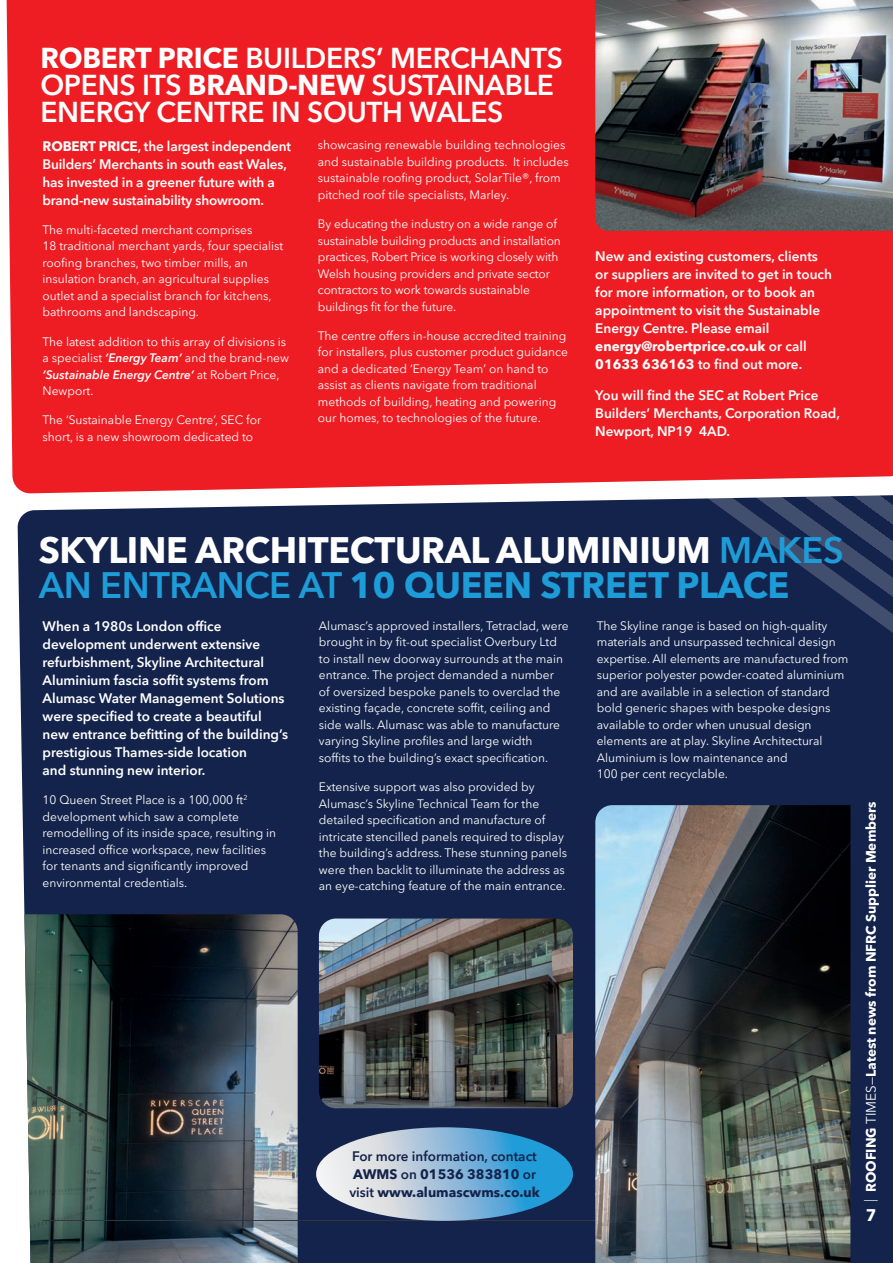
<style>
.page{position:relative;width:893px;height:1263px;background:#fff}
.page>*{position:absolute;margin:0;border:0;box-sizing:border-box;transform-origin:0 0}
.t1{font:700 36px/34.5px "Avenir Next W1 G";letter-spacing:-.01em;color:#fff}
.t2{font:600 28.2px/27px "Avenir Next W1 G";letter-spacing:-.01em;color:#fff}
.t3{font:700 16.5px "Avenir Next W1 G";color:#fff}
.t4{font:600 13.5px/18px "Avenir Next W1 G";color:#fff}
.t5{font:600 13.5px/18px "Avenir Next W1 G";color:#14234b}
.t6{font:700 13.5px "Avenir Next W1 G";color:#fff}
.t7{font:12px/16.5px "Avenir Next W1 G";color:#fff}
.s1{font-weight:700}
.s2{font-weight:600;font-style:italic}
.s3{font-weight:600;color:#1d9cd8}
.s4{color:#1d9cd8}
.s5{font-weight:300}
.s6{font-weight:400}
</style>
<div class="page">
<div style="left:18px;top:499px;width:875px;height:764px;background:#14234b"></div>
<img style="left:24px;top:914px;width:274px;height:349px">
<hr style="left:43px;top:1220px;width:807px;height:1px;background:#323640">
<div style="left:6px;top:0;width:887px;height:493px;background:#ee1d23"></div>
<img style="left:595px;top:805px;width:255px;height:458px">
<img style="left:319px;top:918px;width:254px;height:190px">
<div style="left:639px;top:648px;width:254px;height:27px;background:#14234b"></div>
<svg style="left:639px;top:489px;width:254px;height:159px;background:#29365b"></svg>
<svg style="left:316px;top:1127px;width:257px;height:94px;background:#759dbd"></svg>
<img style="left:595px;top:0;width:298px;height:231px">
<h2 class="t2" style="left:40px;top:42px;width:524px"><span class="s1">ROBERT PRICE</span> BUILDERS’ MERCHANTS<br>OPENS ITS <span class="s1">BRAND-NEW</span> SUSTAINABLE<br>ENERGY CENTRE IN SOUTH WALES</h2>
<p class="t7" style="left:318px;top:136px;width:252px">showcasing renewable building technologies and sustainable building products. It includes sustainable roofing product, SolarTile®, from pitched roof tile specialists, Marley.</p>
<p class="t7" style="left:318px;top:215px;width:244px">By educating the industry on a wide range of sustainable building products and installation practices, Robert Price is working closely with Welsh housing providers and private sector contractors to work towards sustainable buildings fit for the future.</p>
<p class="t7" style="left:318px;top:326px;width:252px">The centre offers in-house accredited training for installers, plus customer product guidance and a dedicated ‘Energy Team’ on hand to assist as clients navigate from traditional methods of building, heating and powering our homes, to technologies of the future.</p>
<p class="t4" style="left:43px;top:136px;width:250px"><span class="s1">ROBERT PRICE</span>, the largest independent Builders’ Merchants in south east Wales, has invested in a greener future with a brand-new sustainability showroom.</p>
<p class="t7" style="left:43px;top:220px;width:242px">The multi-faceted merchant comprises<br>18 traditional merchant yards, four specialist roofing branches, two timber mills, an insulation branch, an agricultural supplies outlet and a specialist branch for kitchens, bathrooms and landscaping.</p>
<p class="t7" style="left:43px;top:332px;width:248px">The latest addition to this array of divisions is a specialist <span class="s2">‘Energy Team’</span> and the brand-new <span class="s2">‘Sustainable Energy Centre’</span> at Robert Price, Newport.</p>
<p class="t7" style="left:43px;top:411px;width:220px">The ‘Sustainable Energy Centre’, SEC for short, is a new showroom dedicated to</p>
<p class="t4" style="left:595px;top:246px;width:238px">New and existing customers, clients or suppliers are invited to get in touch for more information, or to book an appointment to visit the Sustainable Energy Centre. Please email <span class="s1">energy@robertprice.co.uk</span> or call <span class="s1">01633 636163</span> to find out more.</p>
<p class="t4" style="left:595px;top:385px;width:246px">You will find the SEC at Robert Price<br>Builders’ Merchants, Corporation Road,<br>Newport, NP19 4AD.</p>
<h1 class="t1" style="left:39px;top:530px;width:807px">SKYLINE ARCHITECTURAL ALUMINIUM <span class="s3">MAKES<br>AN ENTRANCE AT</span> <span class="s4">10 QUEEN STREET PLACE</span></h1>
<p class="t4" style="left:43px;top:616px;width:247px">When a 1980s London office development underwent extensive refurbishment, Skyline Architectural Aluminium fascia soffit systems from Alumasc Water Management Solutions were specified to create a beautiful new entrance befitting of the building’s prestigious Thames-side location<br>and stunning new interior.</p>
<p class="t7" style="left:43px;top:791px;width:235px">10 Queen Street Place is a 100,000 ft<sup>2 </sup>development which saw a complete remodelling of its inside space, resulting in increased office workspace, new facilities for tenants and significantly improved environmental credentials.</p>
<p class="t7" style="left:319px;top:616px;width:251px">Alumasc’s approved installers, Tetraclad, were brought in by fit-out specialist Overbury Ltd to install new doorway surrounds at the main entrance. The project demanded a number<br>of oversized bespoke panels to overclad the existing façade, concrete soffit, ceiling and side walls. Alumasc was able to manufacture varying Skyline profiles and large width<br>soffits to the building’s exact specification.</p>
<p class="t7" style="left:319px;top:778px;width:250px">Extensive support was also provided by Alumasc’s Skyline Technical Team for the detailed specification and manufacture of intricate stencilled panels required to display the building’s address. These stunning panels were then backlit to illuminate the address as an eye-catching feature of the main entrance.</p>
<p class="t7" style="left:597px;top:616px;width:253px">The Skyline range is based on high-quality materials and unsurpassed technical design expertise. All elements are manufactured from superior polyester powder-coated aluminium and are available in a selection of standard bold generic shapes with bespoke designs available to order when unusual design elements are at play. Skyline Architectural Aluminium is low maintenance and<br>100 per cent recyclable.</p>
<p class="t5" style="left:349px;top:1146px;width:192px">For more information, contact<br><span class="s1">AWMS</span> on <span class="s1">01536 383810</span> or visit <span class="s1">www.alumascwms.co.uk</span></p>
<p class="t6" style="left:860px;top:1202px;width:402px;rotate:-90deg"><span class="s5">|</span> ROOFING <span class="s6">TIMES—</span>Latest news from NFRC Supplier Members</p>
<h3 class="t3" style="left:866px;top:1201px;width:12px">7</h3>
</div>
